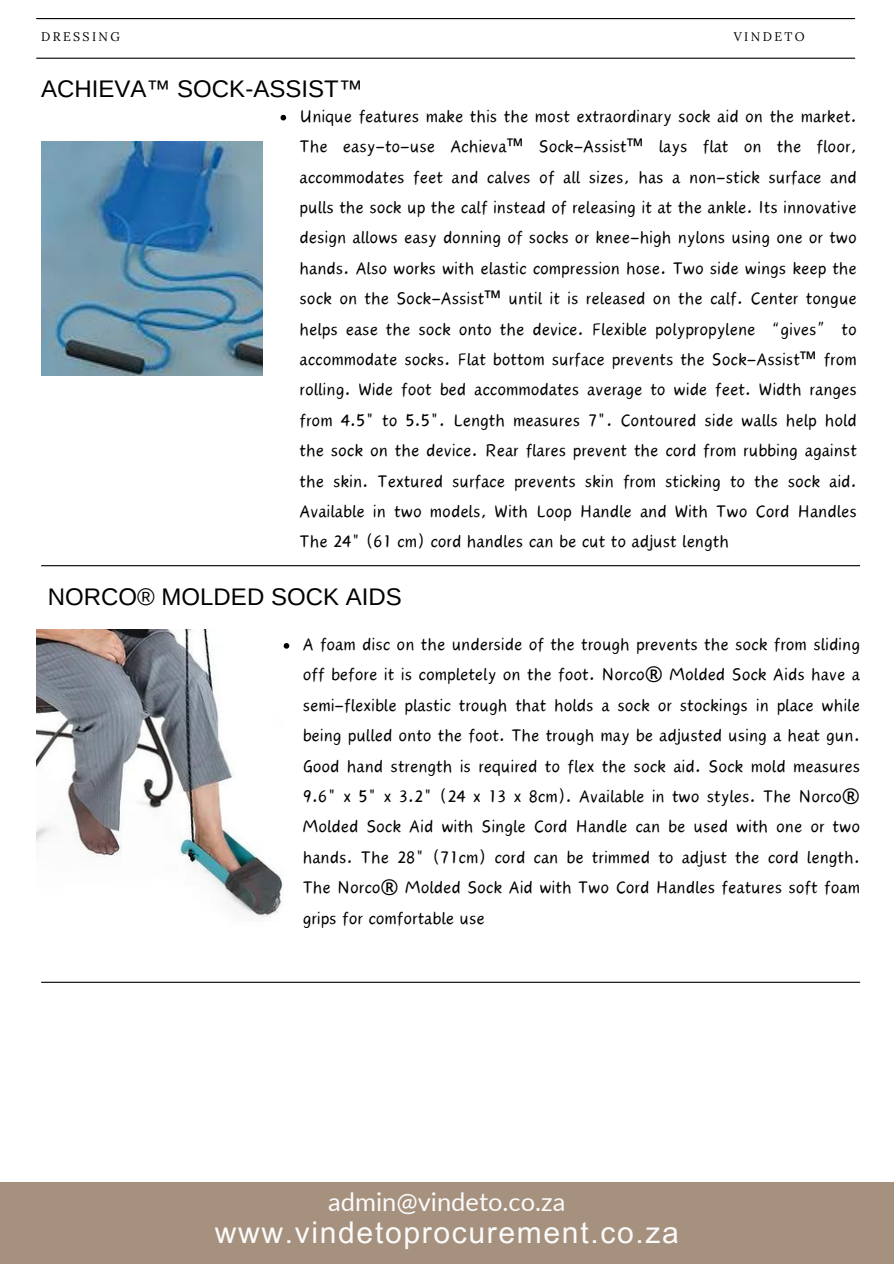
<style>
.page{position:relative;width:894px;height:1264px;background:#fff}
.page>*{position:absolute;margin:0;border:0;box-sizing:border-box;transform-origin:0 0}
.t1{font:30px "Arial MT Pro";letter-spacing:.055em;color:#fbfbfb}
.t2{font:25.5px "Lato";color:#fbfbfb}
.t3{font:24px "Arimo";color:#000}
.t4{font:21.75px/30.3px "Canva Wander World";color:#000;text-align:justify}
.t5{font:12.45px "Lora";letter-spacing:.19em;color:#000}
.s1{font-family:"Noto Sans"}
</style>
<div class="page">
<hr style="left:36px;top:18px;width:818px;height:1px;background:#000">
<hr style="left:36px;top:58px;width:818px;height:1px;background:#000">
<div style="left:0;top:1181px;width:893px;height:82px;background:#a5917e"></div>
<img style="left:41px;top:142px;width:222px;height:234px">
<hr style="left:41px;top:565px;width:818px;height:1px;background:#000">
<img style="left:36px;top:629px;width:248px;height:292px">
<svg style="left:280px;top:115px;width:6px;height:5px"></svg>
<svg style="left:283px;top:643px;width:6px;height:5px"></svg>
<hr style="left:41px;top:981px;width:818px;height:1px;background:#000">
<p class="t5" style="left:41px;top:28px;width:80px">DRESSING</p>
<h2 class="t5" style="left:733px;top:28px;width:72px">VINDETO</h2>
<p class="t3" style="left:41px;top:75px;width:323px">ACHIEVA™ SOCK-ASSIST™</p>
<p class="t4" style="left:299px;top:101px;width:558px">Unique features make this the most extraordinary sock aid on the market.<br>The easy-to-use Achieva<span class="s1">™</span> Sock-Assist<span class="s1">™</span> lays flat on the floor, accommodates feet and calves of all sizes, has a non-stick surface and pulls the sock up the calf instead of releasing it at the ankle. Its innovative design allows easy donning of socks or knee-high nylons using one or two hands. Also works with elastic compression hose. Two side wings keep the sock on the Sock-Assist<span class="s1">™</span> until it is released on the calf. Center tongue helps ease the sock onto the device. Flexible polypropylene “gives” to accommodate socks. Flat bottom surface prevents the Sock-Assist<span class="s1">™</span> from rolling. Wide foot bed accommodates average to wide feet. Width ranges from 4.5" to 5.5". Length measures 7". Contoured side walls help hold the sock on the device. Rear flares prevent the cord from rubbing against the skin. Textured surface prevents skin from sticking to the sock aid.<br>Available in two models, With Loop Handle and With Two Cord Handles The 24" (61 cm) cord handles can be cut to adjust length</p>
<h3 class="t3" style="left:48px;top:583px;width:355px">NORCO® MOLDED SOCK AIDS</h3>
<h1 class="t4" style="left:302px;top:629px;width:558px">A foam disc on the underside of the trough prevents the sock from sliding off before it is completely on the foot. Norco<span class="s1">®</span> Molded Sock Aids have a semi-flexible plastic trough that holds a sock or stockings in place while being pulled onto the foot. The trough may be adjusted using a heat gun.<br>Good hand strength is required to flex the sock aid. Sock mold measures 9.6" x 5" x 3.2" (24 x 13 x 8cm). Available in two styles. The Norco<span class="s1">® </span>Molded Sock Aid with Single Cord Handle can be used with one or two hands. The 28" (71cm) cord can be trimmed to adjust the cord length.<br>The Norco<span class="s1">®</span> Molded Sock Aid with Two Cord Handles features soft foam grips for comfortable use</h1>
<p class="t2" style="left:328px;top:1185px;width:239px">admin@vindeto.co.za</p>
<p class="t1" style="left:215px;top:1221px;width:465px">www.vindetoprocurement.co.za</p>
</div>
